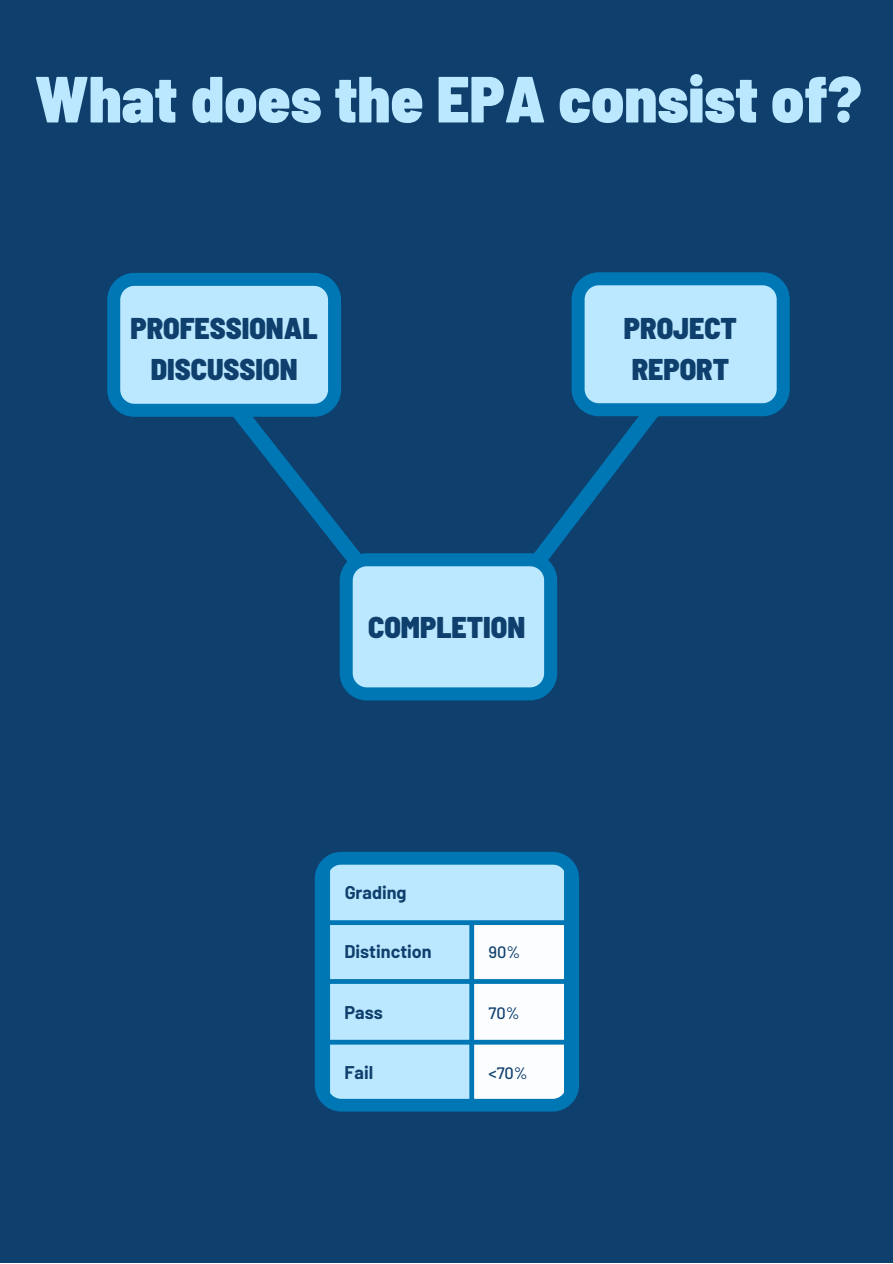
<style>
.page{position:relative;width:893px;height:1264px;background:#fff}
.page>*{position:absolute;margin:0;border:0;box-sizing:border-box;transform-origin:0 0}
.t1{font:900 semi-condensed 65.1px "Barlow";color:#bce8ff}
.t2{font:900 semi-condensed 30px/41.5px "Barlow";color:#0f406d}
.t3{font:700 18px "Barlow";color:#0f406d}
.t4{font:500 16.5px "Barlow";color:#0f406d}
</style>
<div class="page">
<div style="left:0;top:0;width:892px;height:1262px;background:#0f406d"></div>
<svg style="left:315px;top:851px;width:264px;height:260px;fill:#bce8ff"></svg>
<svg style="left:233px;top:417px;width:127px;height:136px"></svg>
<svg style="left:534px;top:416px;width:196px;height:220px"></svg>
<svg style="left:107px;top:273px;width:234px;height:144px"></svg>
<svg style="left:571px;top:272px;width:218px;height:144px"></svg>
<svg style="left:339px;top:553px;width:218px;height:147px"></svg>
<h1 class="t1" style="left:35px;top:57px;width:828px">What does the EPA consist of?</h1>
<p class="t2" style="left:130px;top:306px;width:189px;text-align:center">PROFESSIONAL<br>DISCUSSION</p>
<p class="t2" style="left:368px;top:605px;width:159px">COMPLETION</p>
<p class="t2" style="left:624px;top:306px;width:115px">PROJECT<br>REPORT</p>
<p class="t3" style="left:344px;top:881px;width:63px">Grading</p>
<p class="t3" style="left:344px;top:940px;width:89px">Distinction</p>
<p class="t4" style="left:488px;top:941px;width:33px">90%</p>
<p class="t3" style="left:344px;top:1000px;width:40px">Pass</p>
<p class="t4" style="left:488px;top:1002px;width:33px">70%</p>
<p class="t3" style="left:344px;top:1061px;width:30px">Fail</p>
<p class="t4" style="left:488px;top:1062px;width:41px">&lt;70%</p>
</div>
